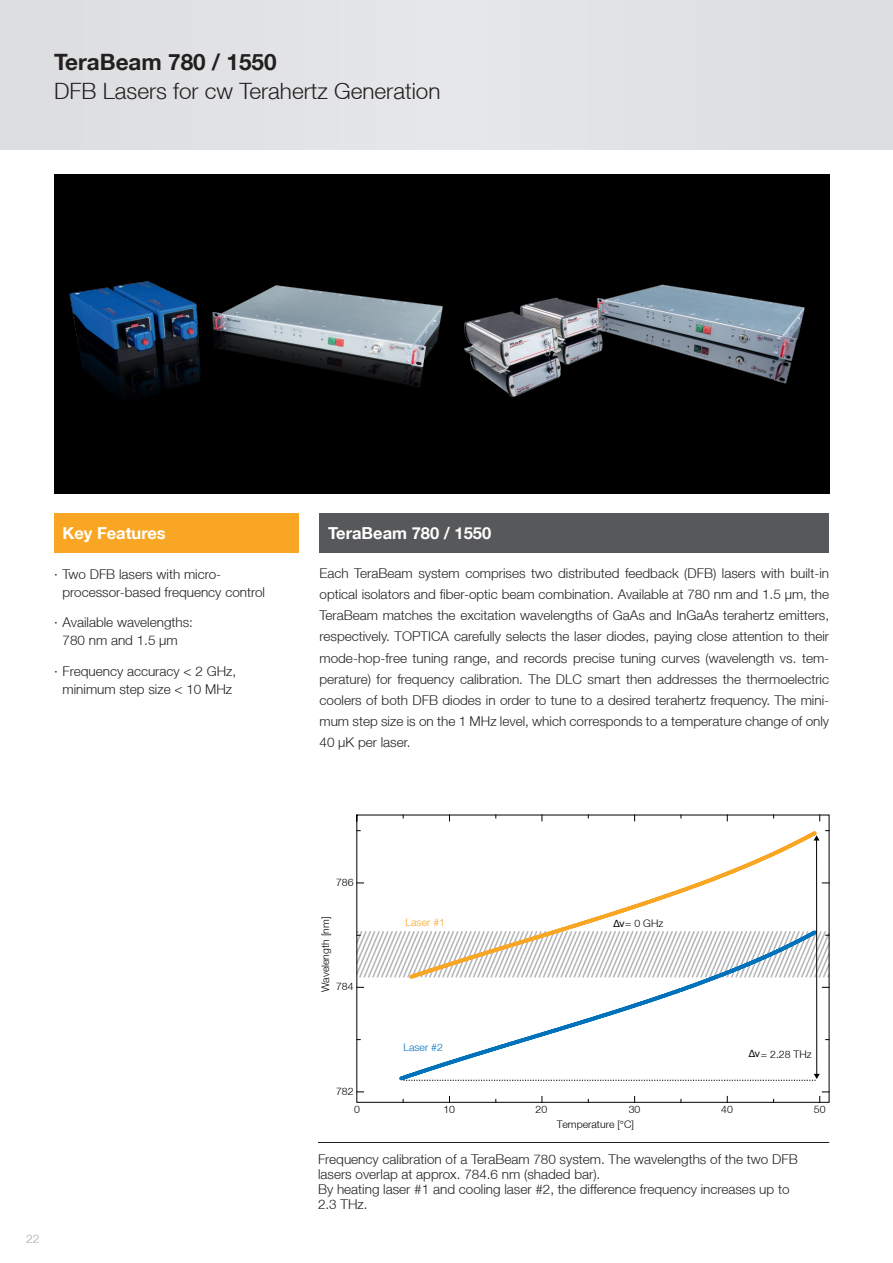
<style>
.page{position:relative;width:893px;height:1263px;background:#fff}
.page>*{position:absolute;margin:0;border:0;box-sizing:border-box;transform-origin:0 0}
.t1{font:300 22.5px "Helvetica Neue LT";color:#231f20}
.t2{font:700 22.5px "Helvetica Neue LT";color:#231f20}
.t3{font:700 16.5px "Helvetica Neue LT";color:#fff}
.t4{font:300 13.5px/21px "Helvetica Neue LT";color:#231f20}
.t5{font:300 12px "Helvetica Neue LT";color:#a8a9ad}
.t6{font:300 10.5px "Helvetica Neue LT";color:#000001}
.t7{font:300 10.5px "Helvetica Neue LT";color:#0072bc}
.t8{font:300 10.5px "Helvetica Neue LT";color:#f9a625}
.s1{font-family:"Verdana";font-weight:400;font-size:9.75px}
</style>
<div class="page">
<div style="left:0;top:0;width:893px;height:149px;background:#e1e2e4"></div>
<div style="left:54px;top:514px;width:244px;height:39px;background:#f9a625"></div>
<div style="left:54px;top:174px;width:775px;height:320px;background:#000001"></div>
<img style="left:464px;top:284px;width:341px;height:114px">
<img style="left:69px;top:281px;width:374px;height:112px">
<div style="left:319px;top:514px;width:510px;height:39px;background:#57585a"></div>
<hr style="left:318px;top:1142px;width:511px;height:1px;background:#231f20">
<svg style="left:356px;top:814px;width:474px;height:289px"></svg>
<svg style="left:819px;top:1091px;width:10px;height:11px"></svg>
<svg style="left:357px;top:830px;width:472px;height:251px"></svg>
<h1 class="t2" style="left:54px;top:48px;width:224px">TeraBeam 780 / 1550</h1>
<h1 class="t1" style="left:54px;top:77px;width:388px">DFB Lasers for cw Terahertz Generation</h1>
<p class="t3" style="left:63px;top:523px;width:105px">Key Features</p>
<p class="t3" style="left:328px;top:523px;width:165px">TeraBeam 780 / 1550</p>
<p class="t4" style="left:63px;top:564px;width:204px;line-height:18px;text-indent:-9px">· Two DFB lasers with micro&shy;processor-based frequency control</p>
<p class="t4" style="left:54px;top:613px;width:141px;line-height:18px;text-align:center">· Available wavelengths:<br>780 nm and 1.5 µm</p>
<p class="t4" style="left:54px;top:662px;width:184px;line-height:18px;text-align:center">· Frequency accuracy &lt; 2 GHz, minimum step size &lt; 10 MHz</p>
<p class="t4" style="left:319px;top:563px;width:511px;text-align:justify">Each TeraBeam system comprises two distributed feedback (DFB) lasers with built-in optical isolators and fiber-optic beam combination. Available at 780 nm and 1.5 µm, the TeraBeam matches the excitation wavelengths of GaAs and InGaAs terahertz emitters, respectively. TOPTICA carefully selects the laser diodes, paying close attention to their mode-hop-free tuning range, and records precise tuning curves (wavelength vs. tem&shy;perature) for frequency calibration. The DLC smart then addresses the thermoelectric coolers of both DFB diodes in order to tune to a desired terahertz frequency. The mini&shy;mum step size is on the 1 MHz level, which corresponds to a temperature change of only 40 μK per laser.</p>
<p class="t5" style="left:26px;top:1231px;width:15px">22</p>
<p class="t6" style="left:336px;top:875px;width:19px">786</p>
<p class="t6" style="left:319px;top:992px;width:77px;rotate:-90deg">Wavelength [nm]</p>
<p class="t6" style="left:336px;top:980px;width:19px">784</p>
<p class="t6" style="left:336px;top:1085px;width:19px">782</p>
<p class="t8" style="left:405px;top:916px;width:41px">Laser #1</p>
<p class="t7" style="left:403px;top:1041px;width:41px">Laser #2</p>
<p class="t6" style="left:613px;top:917px;width:51px"><span class="s1">∆ν</span>= 0 GHz</p>
<p class="t6" style="left:749px;top:1047px;width:64px"><span class="s1">∆ν</span> = 2.28 THz</p>
<p class="t6" style="left:354px;top:1103px;width:7px">0</p>
<p class="t6" style="left:443px;top:1103px;width:13px">10</p>
<p class="t6" style="left:535px;top:1103px;width:13px">20</p>
<p class="t6" style="left:629px;top:1103px;width:13px">30</p>
<p class="t6" style="left:721px;top:1103px;width:13px">40</p>
<p class="t6" style="left:814px;top:1103px;width:13px">50</p>
<p class="t6" style="left:557px;top:1117px;width:79px">Temperature [°C]</p>
<p class="t4" style="left:318px;top:1151px;width:481px;line-height:15px">Frequency calibration of a TeraBeam 780 system. The wavelengths of the two DFB lasers overlap at approx. 784.6 nm (shaded bar).<br>By heating laser #1 and cooling laser #2, the difference frequency increases up to 2.3 THz.</p>
</div>
